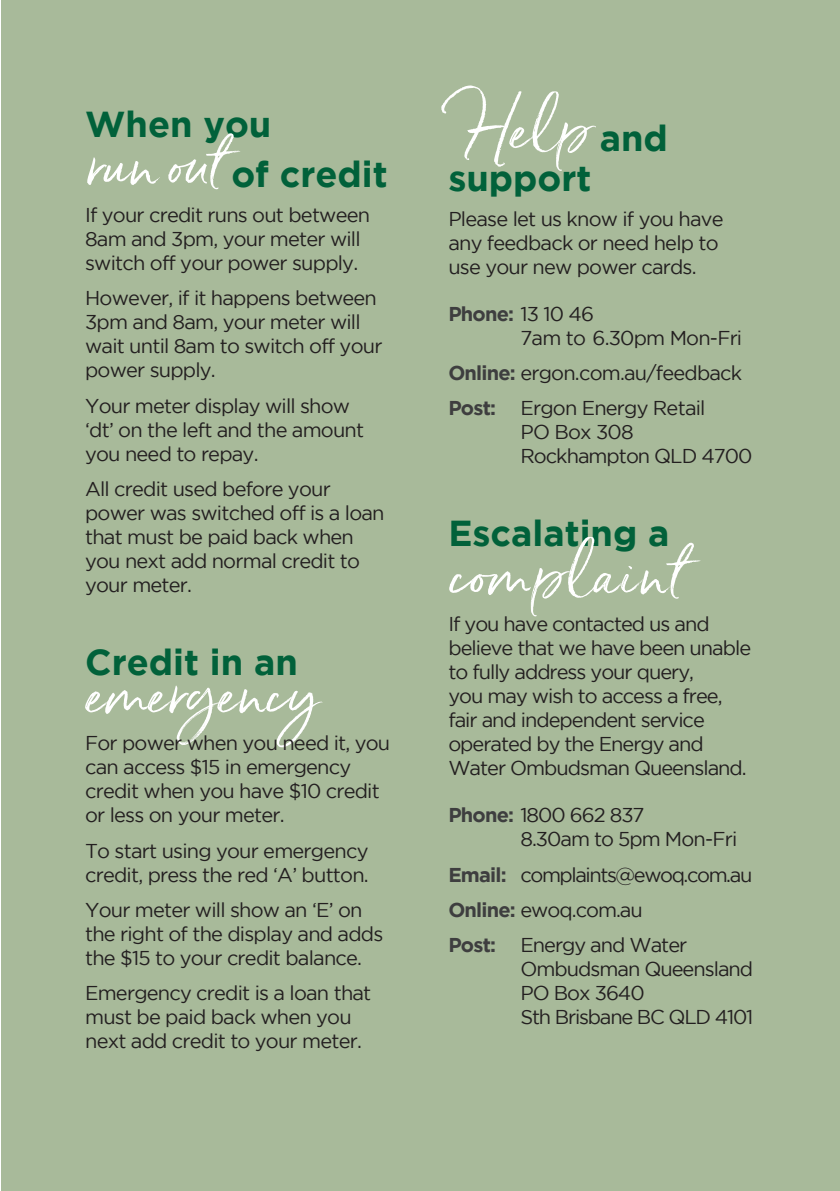
<style>
.page{position:relative;width:840px;height:1191px;background:#fff}
.page>*{position:absolute;margin:0;border:0;box-sizing:border-box;transform-origin:0 0}
.t1{font:76px "Serendipity Wide";color:#fff}
.t2{font:700 36px/49.8px "Gotham";color:#01613a}
.t3{font:20px/24px "Gotham";letter-spacing:-.04em;color:#231f20}
.s1{font-family:"Serendipity Wide";font-weight:400;font-size:76px;color:#fff}
.s2{font-family:"Gotham";font-weight:700;font-size:36px;color:#01613a}
.s3{font-weight:700;color:#3e3e3f}
</style>
<div class="page">
<div style="left:1px;top:0;width:838px;height:1191px;background:#a8ba9a"></div>
<h2 class="t2" style="left:85px;top:98px;width:304px">When you<br><span class="s1">run out</span> of credit</h2>
<p class="t3" style="left:85px;top:203px;width:286px">If your credit runs out between<br>8am and 3pm, your meter will switch off your power supply.</p>
<p class="t3" style="left:85px;top:286px;width:299px">However, if it happens between<br>3pm and 8am, your meter will wait until 8am to switch off your power supply.</p>
<p class="t3" style="left:85px;top:393px;width:280px">Your meter display will show ‘dt’ on the left and the amount you need to repay.</p>
<p class="t3" style="left:85px;top:477px;width:301px">All credit used before your power was switched off is a loan that must be paid back when you next add normal credit to your meter.</p>
<h2 class="t2" style="left:85px;top:636px;width:214px">Credit in an</h2>
<h1 class="t1" style="left:85px;top:644px;width:235px">emergency</h1>
<p class="t3" style="left:85px;top:731px;width:306px">For power when you need it, you can access $15 in emergency credit when you have $10 credit or less on your meter.</p>
<p class="t3" style="left:85px;top:838px;width:285px">To start using your emergency credit, press the red ‘A’ button.</p>
<p class="t3" style="left:85px;top:897px;width:299px">Your meter will show an ‘E’ on the right of the display and adds the $15 to your credit balance.</p>
<p class="t3" style="left:85px;top:981px;width:287px">Emergency credit is a loan that must be paid back when you next add credit to your meter.</p>
<h1 class="t1" style="left:448px;top:80px;width:221px">Help <span class="s2">and</span></h1>
<h2 class="t2" style="left:448px;top:152px;width:144px">support</h2>
<p class="t3" style="left:448px;top:206px;width:277px">Please let us know if you have any feedback or need help to use your new power cards.</p>
<p class="t3" style="left:520px;top:301px;width:223px;text-indent:-72px"><span class="s3">Phone:</span> 13 10 46<br>7am to 6.30pm Mon-Fri</p>
<p class="t3" style="left:448px;top:355px;width:295px;line-height:35.4px"><span class="s3">Online:</span> ergon.com.au/feedback<br><span class="s3">Post:</span> Ergon Energy Retail</p>
<p class="t3" style="left:520px;top:420px;width:233px">PO Box 308<br>Rockhampton QLD 4700</p>
<h2 class="t2" style="left:448px;top:507px;width:222px">Escalating a</h2>
<h1 class="t1" style="left:448px;top:525px;width:234px">complaint</h1>
<p class="t3" style="left:448px;top:612px;width:304px">If you have contacted us and believe that we have been unable to fully address your query,<br>you may wish to access a free, fair and independent service operated by the Energy and<br>Water Ombudsman Queensland.</p>
<p class="t3" style="left:520px;top:802px;width:218px;text-indent:-72px"><span class="s3">Phone:</span> 1800 662 837<br>8.30am to 5pm Mon-Fri</p>
<p class="t3" style="left:448px;top:856px;width:305px;line-height:35.4px"><span class="s3">Email:</span> complaints@ewoq.com.au<br><span class="s3">Online:</span> ewoq.com.au<br><span class="s3">Post:</span> Energy and Water</p>
<p class="t3" style="left:520px;top:957px;width:234px">Ombudsman Queensland<br>PO Box 3640<br>Sth Brisbane BC QLD 4101</p>
</div>
